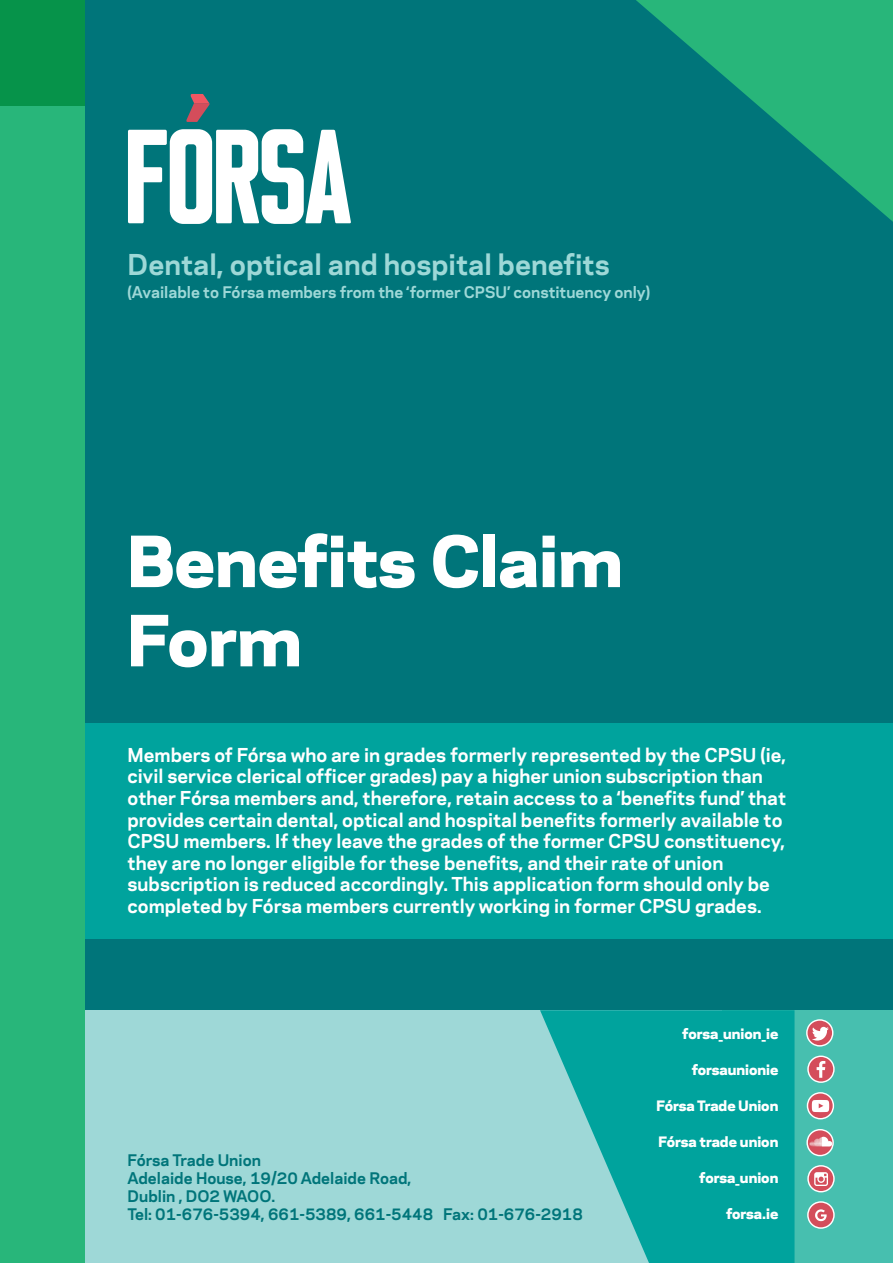
<style>
.page{position:relative;width:893px;height:1263px;background:#00757a}
.page>*{position:absolute;margin:0;border:0;box-sizing:border-box;transform-origin:0 0}
.t1{font:800 66px/79.2px "Polaris";color:#fff}
.t2{font:700 27px "Polaris";color:#9ed8d7}
.t3{font:700 18px/21.6px "Polaris";color:#fff}
.t4{font:700 15px/18px "Polaris";color:#00757a}
.t5{font:700 15px "Polaris";color:#9ed8d7}
.t6{font:800 13.5px "Polaris";color:#fff}
</style>
<div class="page">
<div style="left:0;top:723px;width:893px;height:215px;background:#00a39d"></div>
<div style="left:0;top:1010px;width:892px;height:253px;background:#9ed8d7"></div>
<div style="left:722px;top:1010px;width:171px;height:253px;background:#47bfaf"></div>
<svg style="left:540px;top:1010px;width:254px;height:253px;fill:#00a39d"></svg>
<div style="left:0;top:0;width:85px;height:1263px;background:#28b67a"></div>
<div style="left:0;top:0;width:85px;height:105px;background:#06934a"></div>
<svg style="left:128px;top:129px;width:223px;height:95px"></svg>
<svg style="left:186px;top:94px;width:24px;height:28px"></svg>
<svg style="left:807px;top:1165px;width:28px;height:27px"></svg>
<svg style="left:806px;top:1129px;width:28px;height:27px"></svg>
<svg style="left:807px;top:1092px;width:27px;height:27px"></svg>
<svg style="left:806px;top:1019px;width:27px;height:27px"></svg>
<svg style="left:807px;top:1055px;width:28px;height:28px"></svg>
<img style="left:816px;top:1136px;width:16px;height:11px">
<svg style="left:807px;top:1201px;width:28px;height:28px"></svg>
<svg style="left:636px;top:0;width:257px;height:222px"></svg>
<h2 class="t2" style="left:128px;top:254px;width:484px">Dental, optical and hospital benefits</h2>
<p class="t5" style="left:128px;top:286px;width:524px">(Available to Fórsa members from the ‘former CPSU’ constituency only)</p>
<h1 class="t1" style="left:128px;top:528px;width:497px">Benefits Claim<br>Form</h1>
<p class="t3" style="left:128px;top:746px;width:660px">Members of Fórsa who are in grades formerly represented by the CPSU (ie, civil service clerical officer grades) pay a higher union subscription than other Fórsa members and, therefore, retain access to a ‘benefits fund’ that provides certain dental, optical and hospital benefits formerly available to CPSU members. If they leave the grades of the former CPSU constituency, they are no longer eligible for these benefits, and their rate of union subscription is reduced accordingly. This application form should only be completed by Fórsa members currently working in former CPSU grades.</p>
<p class="t4" style="left:128px;top:1153px;width:457px">Fórsa Trade Union<br>Adelaide House, 19/20 Adelaide Road,<br>Dublin , DO2 WAOO.<br>Tel: 01-676-5394, 661-5389, 661-5448 Fax: 01-676-2918</p>
<p class="t6" style="left:682px;top:1028px;width:98px">forsa_union_ie</p>
<p class="t6" style="left:692px;top:1064px;width:88px">forsaunionie</p>
<p class="t6" style="left:656px;top:1100px;width:123px">Fórsa Trade Union</p>
<p class="t6" style="left:658px;top:1136px;width:121px">Fórsa trade union</p>
<p class="t6" style="left:699px;top:1172px;width:81px">forsa_union</p>
<p class="t6" style="left:726px;top:1208px;width:54px">forsa.ie</p>
</div>
